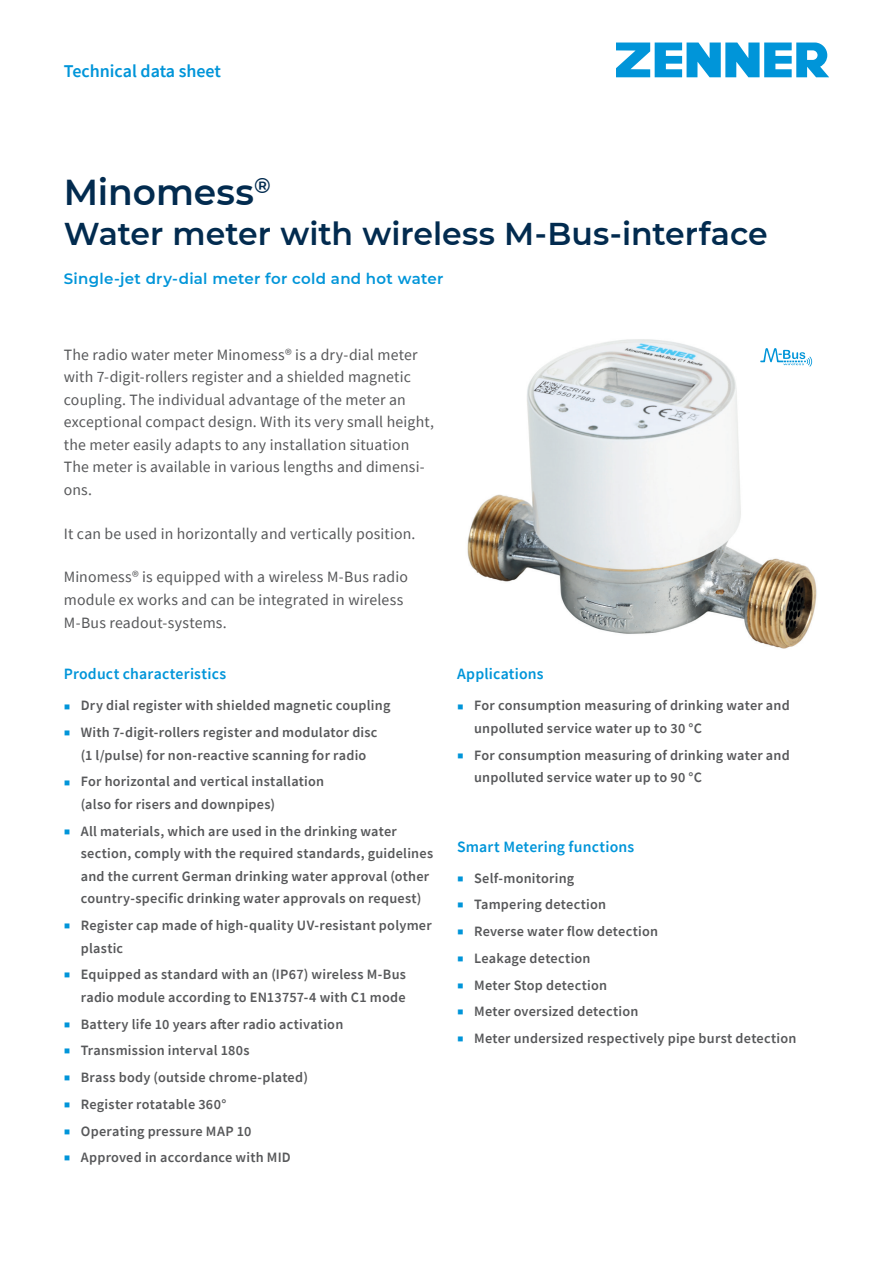
<style>
.page{position:relative;width:893px;height:1263px;background:#fff}
.page>*{position:absolute;margin:0;border:0;box-sizing:border-box;transform-origin:0 0}
.t1{font:600 36px "Montserrat";color:#022b4f}
.t2{font:600 31.5px "Montserrat";color:#022b4f}
.t3{font:600 18px "Source Sans Pro";color:#0095d9}
.t4{font:15.75px/22.5px "Source Sans Pro";letter-spacing:.01em;color:#57585a}
.t5{font:600 15.75px "Source Sans Pro";letter-spacing:.015em;color:#0095d9}
.t6{font:600 15px "Montserrat";letter-spacing:.02em;color:#0095d9}
.t7{font:600 14.25px/22.5px "Source Sans Pro";letter-spacing:.015em;color:#57585a}
.s1{font-weight:400;font-size:6px;color:#0095d9}
</style>
<div class="page">
<svg style="left:616px;top:43px;width:213px;height:34px"></svg>
<img style="left:467px;top:339px;width:350px;height:310px">
<svg style="left:760px;top:348px;width:52px;height:19px"></svg>
<p class="t3" style="left:64px;top:60px;width:159px">Technical data sheet</p>
<h1 class="t1" style="left:64px;top:167px;width:208px">Minomess<sup>®</sup></h1>
<h2 class="t2" style="left:64px;top:211px;width:706px">Water meter with wireless M-Bus-interface</h2>
<p class="t6" style="left:64px;top:268px;width:381px">Single-jet dry-dial meter for cold and hot water</p>
<p class="t4" style="left:64px;top:343px;width:372px">The radio water meter Minomess® is a dry-dial meter with 7-digit-rollers register and a shielded magnetic coupling. The individual advantage of the meter an exceptional compact design. With its very small height, the meter easily adapts to any installation situation The meter is available in various lengths and dimensi&shy;ons.</p>
<p class="t4" style="left:64px;top:522px;width:353px">It can be used in horizontally and vertically position.</p>
<p class="t4" style="left:64px;top:566px;width:346px">Minomess® is equipped with a wireless M-Bus radio module ex works and can be integrated in wireless<br>M-Bus readout-systems.</p>
<p class="t5" style="left:64px;top:664px;width:164px">Product characteristics</p>
<p class="t7" style="left:65px;top:694px;width:327px"><span class="s1">■</span> Dry dial register with shielded magnetic coupling</p>
<p class="t7" style="left:65px;top:721px;width:314px;text-align:center"><span class="s1">■</span> With 7-digit-rollers register and modulator disc (1 l/pulse) for non-reactive scanning for radio</p>
<p class="t7" style="left:81px;top:770px;width:245px;text-indent:-16px"><span class="s1">■</span> For horizontal and vertical installation (also for risers and downpipes)</p>
<p class="t7" style="left:81px;top:820px;width:354px;text-indent:-16px"><span class="s1">■</span> All materials, which are used in the drinking water section, comply with the required standards, guidelines and the current German drinking water approval (other country-specific drinking water approvals on request)</p>
<p class="t7" style="left:81px;top:914px;width:352px;text-indent:-16px"><span class="s1">■</span> Register cap made of high-quality UV-resistant polymer plastic</p>
<p class="t7" style="left:65px;top:963px;width:343px;text-align:right"><span class="s1">■</span> Equipped as standard with an (IP67) wireless M-Bus radio module according to EN13757-4 with C1 mode</p>
<p class="t7" style="left:65px;top:1012px;width:280px"><span class="s1">■</span> Battery life 10 years after radio activation</p>
<p class="t7" style="left:65px;top:1039px;width:187px"><span class="s1">■</span> Transmission interval 180s</p>
<p class="t7" style="left:65px;top:1066px;width:245px"><span class="s1">■</span> Brass body (outside chrome-plated)</p>
<p class="t7" style="left:65px;top:1093px;width:163px"><span class="s1">■</span> Register rotatable 360°</p>
<p class="t7" style="left:65px;top:1119px;width:188px"><span class="s1">■</span> Operating pressure MAP 10</p>
<p class="t7" style="left:65px;top:1146px;width:228px"><span class="s1">■</span> Approved in accordance with MID</p>
<p class="t5" style="left:457px;top:664px;width:88px">Applications</p>
<p class="t7" style="left:474px;top:694px;width:317px;text-indent:-16px"><span class="s1">■</span> For consumption measuring of drinking water and unpolluted service water up to 30 °C</p>
<p class="t7" style="left:474px;top:743px;width:317px;text-indent:-16px"><span class="s1">■</span> For consumption measuring of drinking water and unpolluted service water up to 90 °C</p>
<p class="t5" style="left:457px;top:836px;width:179px">Smart Metering functions</p>
<p class="t7" style="left:458px;top:866px;width:118px"><span class="s1">■</span> Self-monitoring</p>
<p class="t7" style="left:458px;top:893px;width:150px"><span class="s1">■</span> Tampering detection</p>
<p class="t7" style="left:458px;top:920px;width:202px"><span class="s1">■</span> Reverse water flow detection</p>
<p class="t7" style="left:458px;top:947px;width:134px"><span class="s1">■</span> Leakage detection</p>
<p class="t7" style="left:458px;top:973px;width:151px"><span class="s1">■</span> Meter Stop detection</p>
<p class="t7" style="left:458px;top:1000px;width:182px"><span class="s1">■</span> Meter oversized detection</p>
<p class="t7" style="left:458px;top:1027px;width:340px"><span class="s1">■</span> Meter undersized respectively pipe burst detection</p>
</div>
